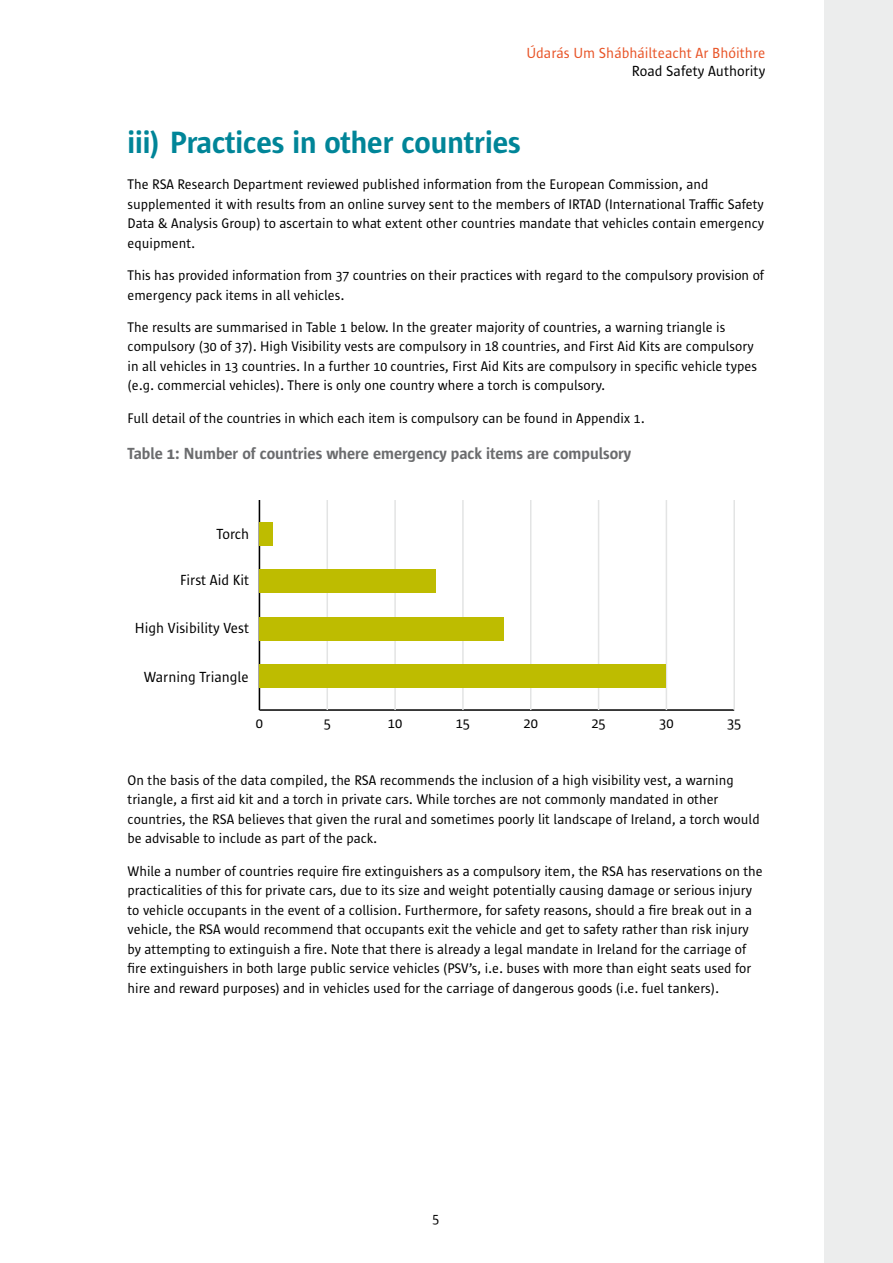
<style>
.page{position:relative;width:893px;height:1263px;background:#fff}
.page>*{position:absolute;margin:0;border:0;box-sizing:border-box;transform-origin:0 0}
.t1{font:600 31.5px "Sun Sans";color:#008598}
.t2{font:600 16.5px "Sun Sans";color:#6b6c6e}
.t3{font:15px "Sun Sans";color:#000}
.t4{font:15px "Sun Sans";color:#e85427}
.t5{font:14.25px/19.5px "Sun Sans";color:#000}
</style>
<div class="page">
<div style="left:825px;top:0;width:68px;height:1263px;background:#eceded"></div>
<hr style="left:259px;top:709px;width:475px;height:2px;background:#000">
<hr style="left:326px;top:500px;width:2px;height:210px;background:#e3e4e4">
<hr style="left:394px;top:500px;width:2px;height:210px;background:#e3e4e4">
<hr style="left:462px;top:500px;width:2px;height:210px;background:#e3e4e4">
<hr style="left:530px;top:500px;width:1px;height:210px;background:#e3e4e4">
<hr style="left:598px;top:500px;width:1px;height:210px;background:#e3e4e4">
<hr style="left:666px;top:500px;width:1px;height:210px;background:#e3e4e4">
<hr style="left:733px;top:500px;width:2px;height:210px;background:#e3e4e4">
<hr style="left:259px;top:500px;width:1px;height:210px;background:#000">
<div style="left:259px;top:664px;width:407px;height:24px;background:#bebc00"></div>
<div style="left:259px;top:617px;width:245px;height:23px;background:#bebc00"></div>
<div style="left:259px;top:570px;width:177px;height:23px;background:#bebc00"></div>
<div style="left:259px;top:522px;width:14px;height:24px;background:#bebc00"></div>
<p class="t4" style="left:526px;top:46px;width:241px">Údarás Um Shábháilteacht Ar Bhóithre</p>
<p class="t3" style="left:632px;top:64px;width:135px">Road Safety Authority</p>
<h1 class="t1" style="left:128px;top:126px;width:395px">iii) Practices in other countries</h1>
<p class="t5" style="left:128px;top:175px;width:638px">The RSA Research Department reviewed published information from the European Commission, and supplemented it with results from an online survey sent to the members of IRTAD (International Traffic Safety Data &amp; Analysis Group) to ascertain to what extent other countries mandate that vehicles contain emergency equipment.</p>
<p class="t5" style="left:128px;top:266px;width:638px">This has provided information from 37 countries on their practices with regard to the compulsory provision of emergency pack items in all vehicles.</p>
<p class="t5" style="left:128px;top:317px;width:631px">The results are summarised in Table 1 below. In the greater majority of countries, a warning triangle is compulsory (30 of 37). High Visibility vests are compulsory in 18 countries, and First Aid Kits are compulsory in all vehicles in 13 countries. In a further 10 countries, First Aid Kits are compulsory in specific vehicle types (e.g. commercial vehicles). There is only one country where a torch is compulsory.</p>
<p class="t5" style="left:128px;top:408px;width:519px">Full detail of the countries in which each item is compulsory can be found in Appendix 1.</p>
<p class="t2" style="left:128px;top:445px;width:505px">Table 1: Number of countries where emergency pack items are compulsory</p>
<p class="t3" style="left:217px;top:526px;width:34px">Torch</p>
<p class="t3" style="left:180px;top:572px;width:71px">First Aid Kit</p>
<p class="t3" style="left:135px;top:620px;width:116px">High Visibility Vest</p>
<p class="t3" style="left:144px;top:669px;width:106px">Warning Triangle</p>
<p class="t3" style="left:256px;top:715px;width:9px">0</p>
<p class="t3" style="left:324px;top:715px;width:9px">5</p>
<p class="t3" style="left:388px;top:715px;width:16px">10</p>
<p class="t3" style="left:456px;top:715px;width:16px">15</p>
<p class="t3" style="left:523px;top:715px;width:16px">20</p>
<p class="t3" style="left:591px;top:715px;width:16px">25</p>
<p class="t3" style="left:659px;top:715px;width:16px">30</p>
<p class="t3" style="left:727px;top:715px;width:16px">35</p>
<p class="t5" style="left:128px;top:771px;width:634px">On the basis of the data compiled, the RSA recommends the inclusion of a high visibility vest, a warning triangle, a first aid kit and a torch in private cars. While torches are not commonly mandated in other countries, the RSA believes that given the rural and sometimes poorly lit landscape of Ireland, a torch would be advisable to include as part of the pack.</p>
<p class="t5" style="left:128px;top:861px;width:637px">While a number of countries require fire extinguishers as a compulsory item, the RSA has reservations on the practicalities of this for private cars, due to its size and weight potentially causing damage or serious injury to vehicle occupants in the event of a collision. Furthermore, for safety reasons, should a fire break out in a vehicle, the RSA would recommend that occupants exit the vehicle and get to safety rather than risk injury by attempting to extinguish a fire. Note that there is already a legal mandate in Ireland for the carriage of fire extinguishers in both large public service vehicles (PSV’s, i.e. buses with more than eight seats used for hire and reward purposes) and in vehicles used for the carriage of dangerous goods (i.e. fuel tankers).</p>
<p class="t5" style="left:432px;top:1209px;width:8px">5</p>
</div>
